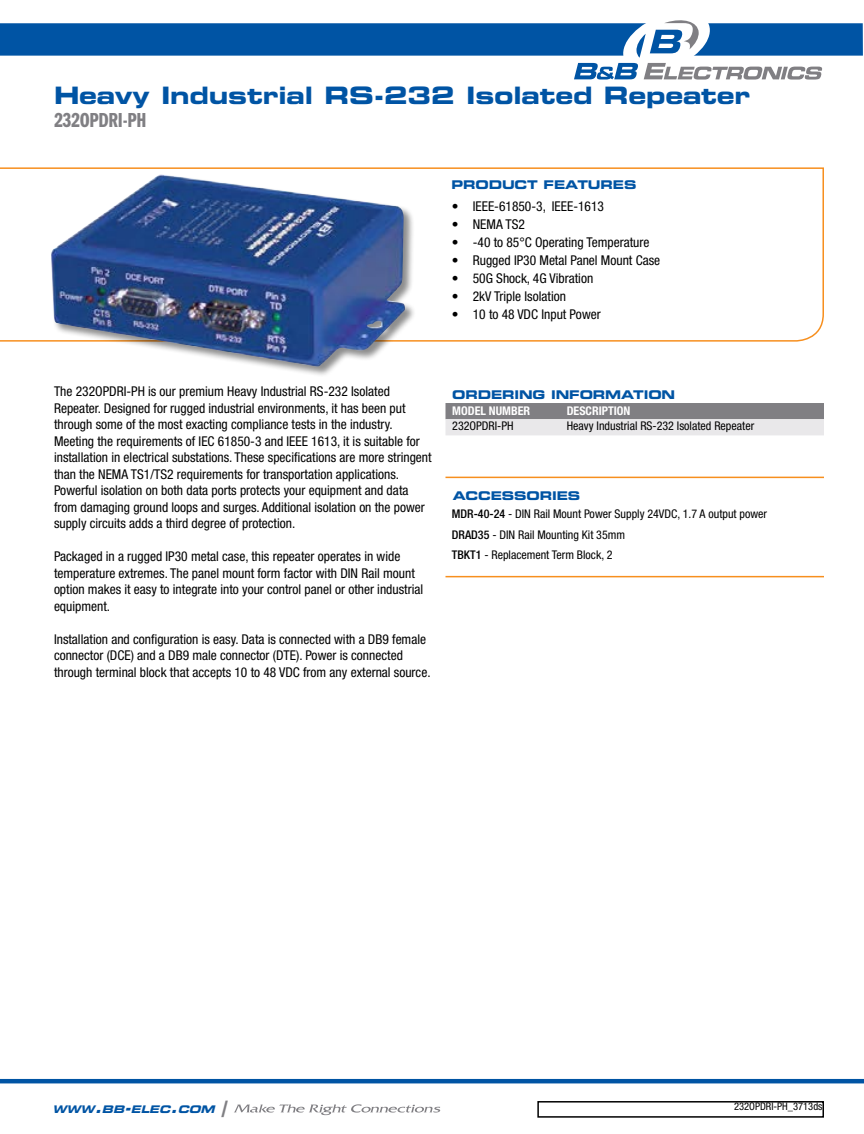
<style>
.page{position:relative;width:864px;height:1134px;background:#fff}
.page>*{position:absolute;margin:0;border:0;box-sizing:border-box;transform-origin:0 0}
.t1{font:24px "Eurostile LT Std Bold Ex 2";letter-spacing:-.01em;color:#0054a4}
.t2{font:21px "ITC Franklin Gothic Std Dm Cp";letter-spacing:-.015em;color:#807f83}
.t3{font:condensed 13.5px/16.5px "Helvetica Neue LT Std";color:#000}
.t4{font:condensed 12px/20.5px "Helvetica Neue LT Std";color:#000}
.t5{font:12px "Eurostile LT Std Bold Ex 2";letter-spacing:-.01em;color:#0054a4}
.t6{font:700 condensed 12px "Helvetica Neue LT Std";color:#fff}
.t7{font:condensed 10.5px "Helvetica Neue LT Std";color:#000}
.t8{font:italic 10.5px "Eurostile LT Std Bold Ex 2";color:#0054a4}
.s1{font-weight:500}
.s2{font-size:15px}
.s3{font-size:16.5px;color:#807f83}
</style>
<div class="page">
<svg style="left:234px;top:1104px;width:206px;height:11px"></svg>
<svg style="left:0;top:20px;width:863px;height:60px"></svg>
<hr style="left:0;top:1079px;width:864px;height:4px;background:#0054a4">
<svg style="left:0;top:167px;width:824px;height:175px"></svg>
<hr style="left:446px;top:477px;width:378px;height:1px;background:#f78f1e">
<hr style="left:446px;top:576px;width:378px;height:1px;background:#f78f1e">
<svg style="left:446px;top:403px;width:378px;height:32px;background:#b4b3b6"></svg>
<div style="left:50px;top:174px;width:366px;height:204px;background:#000;opacity:.45"></div>
<img style="left:51px;top:175px;width:354px;height:192px">
<div style="left:537px;top:1101px;width:287px;height:17px;border:2px solid #000"></div>
<h1 class="t1" style="left:54px;top:79px;width:698px">HEAVY I NDUSTRIAL RS-232 ISOLATED REPEATER</h1>
<h2 class="t2" style="left:54px;top:108px;width:94px">232OPDRI-PH</h2>
<p class="t5" style="left:452px;top:177px;width:13px">PRO</p>
<p class="t5" style="left:489px;top:177px;width:78px">DUCT FEATURE</p>
<p class="t5" style="left:624px;top:177px;width:14px">S</p>
<p class="t3" style="left:452px;top:198px;width:154px">• IEEE-61850-3, IEEE-1613</p>
<p class="t3" style="left:452px;top:216px;width:75px">• NEMA TS2</p>
<p class="t3" style="left:452px;top:234px;width:199px">• -40 to 85°C Operating Temperature</p>
<p class="t3" style="left:452px;top:252px;width:210px">• Rugged IP30 Metal Panel Mount Case</p>
<p class="t3" style="left:452px;top:270px;width:143px">• 50G Shock, 4G Vibration</p>
<p class="t3" style="left:452px;top:288px;width:116px">• 2kV Triple Isolation</p>
<p class="t3" style="left:452px;top:306px;width:150px">• 10 to 48 VDC Input Power</p>
<p class="t3" style="left:54px;top:383px;width:379px">The 232OPDRI-PH is our premium Heavy Industrial RS-232 Isolated Repeater. Designed for rugged industrial environments, it has been put through some of the most exacting compliance tests in the industry.<br>Meeting the requirements of IEC 61850-3 and IEEE 1613, it is suitable for installation in electrical substations. These specifications are more stringent than the NEMA TS1/TS2 requirements for transportation applications.<br>Powerful isolation on both data ports protects your equipment and data from damaging ground loops and surges. Additional isolation on the power supply circuits adds a third degree of protection.</p>
<p class="t3" style="left:54px;top:548px;width:371px">Packaged in a rugged IP30 metal case, this repeater operates in wide temperature extremes. The panel mount form factor with DIN Rail mount option makes it easy to integrate into your control panel or other industrial equipment.</p>
<p class="t3" style="left:54px;top:631px;width:378px">Installation and configuration is easy. Data is connected with a DB9 female connector (DCE) and a DB9 male connector (DTE). Power is connected through terminal block that accepts 10 to 48 VDC from any external source.</p>
<p class="t5" style="left:452px;top:387px;width:225px">ORDERING INFORMATION</p>
<p class="t6" style="left:452px;top:404px;width:79px">MODEL NUMBER</p>
<p class="t6" style="left:567px;top:404px;width:65px">DESCRIPTION</p>
<p class="t4" style="left:452px;top:415px;width:63px">232OPDRI-PH</p>
<p class="t4" style="left:567px;top:415px;width:189px">Heavy Industrial RS-232 Isolated Repeater</p>
<p class="t5" style="left:453px;top:487px;width:14px">ACC</p>
<p class="t5" style="left:491px;top:487px;width:88px">ESSORIES</p>
<p class="t4" style="left:452px;top:503px;width:317px"><span class="s1">MDR-40-24</span> - DIN Rail Mount Power Supply 24VDC, 1.7 A output power<br><span class="s1">DRAD35</span> - DIN Rail Mounting Kit 35mm<br><span class="s1">TBKT1</span> - Replacement Term Block, 2</p>
<p class="t8" style="left:52px;top:1102px;width:180px">WWW<span class="s2">.</span>BB<span class="s2">-</span>ELEC<span class="s2">.</span>COM <span class="s3">|</span></p>
<p class="t7" style="left:734px;top:1100px;width:90px">232OPDRI-PH_3713ds</p>
</div>
